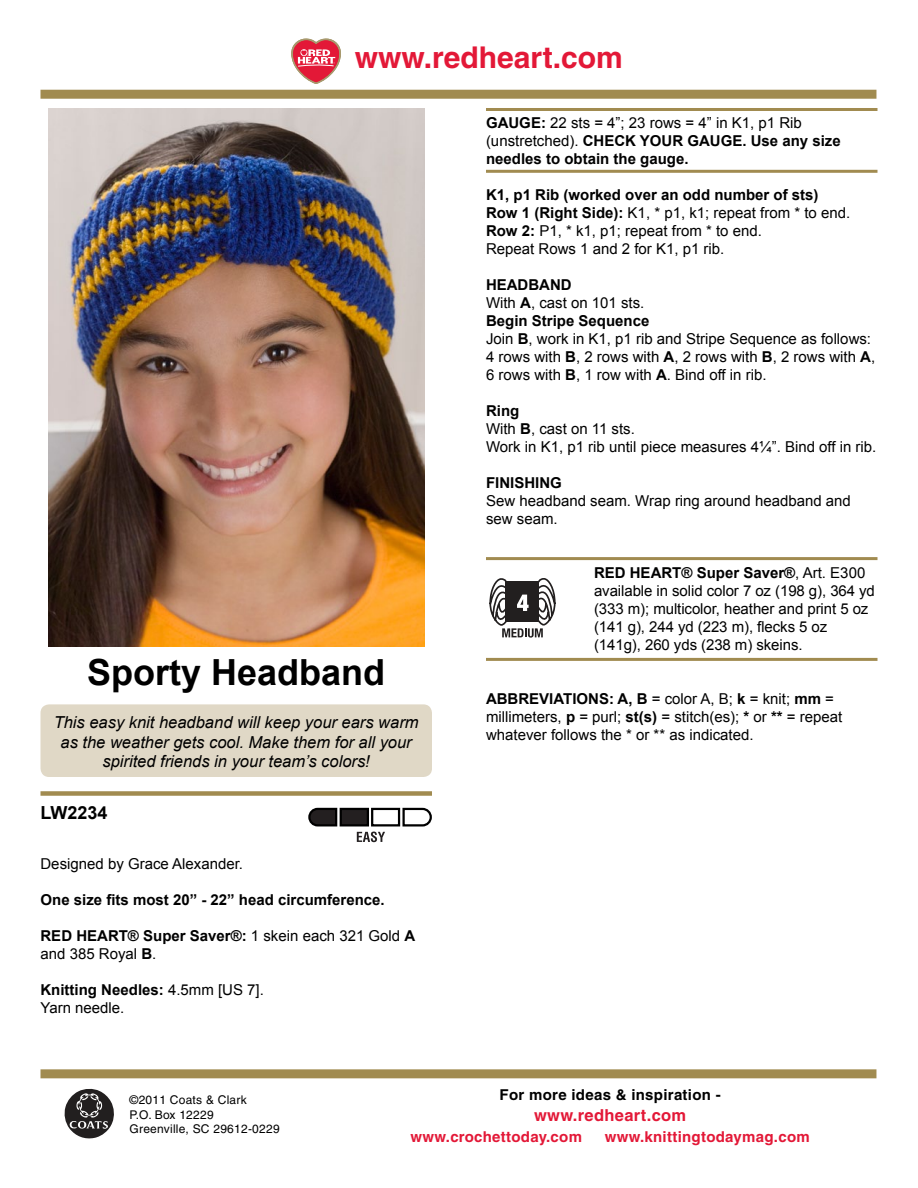
<style>
.page{position:relative;width:918px;height:1188px;background:#fff}
.page>*{position:absolute;margin:0;border:0;box-sizing:border-box;transform-origin:0 0}
.t1{font:700 36px "Arial";color:#000}
.t2{font:700 30px "Helvetica";color:#e31837}
.t3{font:700 18px "Arial";color:#000}
.t4{font:italic 16.5px/19.8px "Arial";color:#000;text-align:center}
.t5{font:700 16.5px "Helvetica";letter-spacing:.02em;color:#e31837}
.t6{font:15px/18px "Arial";color:#000}
.t7{font:700 15px/18px "Arial";color:#000}
.t8{font:700 15px "Helvetica";letter-spacing:.02em;color:#e31837}
.t9{font:700 15px "Helvetica";letter-spacing:.02em;color:#000}
.t10{font:12px/14.4px "Helvetica";letter-spacing:.02em;color:#000}
.s1{font-weight:400}
.s2{font-weight:700}
</style>
<div class="page">
<div style="left:40px;top:90px;width:836px;height:9px;background:#a18b50"></div>
<div style="left:40px;top:1069px;width:836px;height:9px;background:#a18b50"></div>
<svg style="left:292px;top:39px;width:49px;height:45px"></svg>
<svg style="left:64px;top:1088px;width:50px;height:51px"></svg>
<img style="left:48px;top:108px;width:376px;height:538px">
<div style="left:40px;top:791px;width:392px;height:5px;background:#a18b50"></div>
<svg style="left:308px;top:807px;width:124px;height:35px"></svg>
<hr style="left:486px;top:108px;width:392px;height:3px;background:#a18b50">
<hr style="left:486px;top:170px;width:392px;height:3px;background:#a18b50">
<hr style="left:486px;top:557px;width:392px;height:3px;background:#a18b50">
<hr style="left:486px;top:658px;width:392px;height:3px;background:#a18b50">
<svg style="left:489px;top:578px;width:67px;height:60px"></svg>
<div style="left:40px;top:704px;width:392px;height:73px;background:#e0d8c6;border-radius:9px"></div>
<h2 class="t2" style="left:355px;top:39px;width:269px">www.redheart.com</h2>
<p class="t7" style="left:486px;top:114px;width:356px">GAUGE: <span class="s1">22 sts = 4”; 23 rows = 4” in K1, p1 Rib (unstretched).</span> CHECK YOUR GAUGE. Use any size needles to obtain the gauge.</p>
<p class="t6" style="left:486px;top:186px;width:366px"><span class="s2">K1, p1 Rib (worked over an odd number of sts)<br>Row 1 (Right Side):</span> K1, * p1, k1; repeat from * to end.<br><span class="s2">Row 2:</span> P1, * k1, p1; repeat from * to end.<br>Repeat Rows 1 and 2 for K1, p1 rib.</p>
<p class="t6" style="left:486px;top:276px;width:391px"><span class="s2">HEADBAND<br></span>With <span class="s2">A</span>, cast on 101 sts.<br><span class="s2">Begin Stripe Sequence<br></span>Join <span class="s2">B</span>, work in K1, p1 rib and Stripe Sequence as follows:<br>4 rows with <span class="s2">B</span>, 2 rows with <span class="s2">A</span>, 2 rows with <span class="s2">B</span>, 2 rows with <span class="s2">A</span>, 6 rows with <span class="s2">B</span>, 1 row with <span class="s2">A</span>. Bind off in rib.</p>
<p class="t6" style="left:486px;top:402px;width:392px"><span class="s2">Ring<br></span>With <span class="s2">B</span>, cast on 11 sts.<br>Work in K1, p1 rib until piece measures 4¼”. Bind off in rib.</p>
<p class="t7" style="left:486px;top:474px;width:77px">FINISHING</p>
<p class="t6" style="left:486px;top:492px;width:366px">Sew headband seam. Wrap ring around headband and sew seam.</p>
<h1 class="t1" style="left:87px;top:652px;width:300px">Sporty Headband</h1>
<p class="t4" style="left:54px;top:712px;width:366px">This easy knit headband will keep your ears warm as the weather gets cool. Make them for all your spirited friends in your team’s colors!</p>
<p class="t3" style="left:40px;top:802px;width:69px">LW2234</p>
<p class="t6" style="left:40px;top:854px;width:204px">Designed by Grace Alexander.</p>
<p class="t7" style="left:40px;top:890px;width:346px">One size fits most 20” - 22” head circumference.</p>
<p class="t6" style="left:40px;top:926px;width:376px"><span class="s2">RED HEART® Super Saver®:</span> 1 skein each 321 Gold <span class="s2">A </span>and 385 Royal <span class="s2">B</span>.</p>
<p class="t6" style="left:40px;top:980px;width:225px"><span class="s2">Knitting Needles:</span> 4.5mm [US 7].<br>Yarn needle.</p>
<p class="t6" style="left:594px;top:564px;width:282px"><span class="s2">RED HEART® Super Saver®</span>, Art. E300 available in solid color 7 oz (198 g), 364 yd (333 m); multicolor, heather and print 5 oz (141 g), 244 yd (223 m), flecks 5 oz (141g), 260 yds (238 m) skeins.</p>
<p class="t7" style="left:486px;top:690px;width:22px">Abbre</p>
<p class="t7" style="left:539px;top:690px;width:20px">viations</p>
<p class="t6" style="left:486px;top:690px;width:358px;text-indent:123px"><span class="s2">: A, B</span> = color A, B; <span class="s2">k</span> = knit; <span class="s2">mm</span> = millimeters, <span class="s2">p</span> = purl; <span class="s2">st(s)</span> = stitch(es); <span class="s2">*</span> or <span class="s2">**</span> = repeat whatever follows the * or ** as indicated.</p>
<p class="t10" style="left:130px;top:1093px;width:152px">©2011 Coats &amp; Clark<br>P.O. Box 12229<br>Greenville, SC 29612-0229</p>
<p class="t9" style="left:500px;top:1086px;width:223px">For more ideas &amp; inspiration -</p>
<p class="t5" style="left:534px;top:1105px;width:154px">www.redheart.com</p>
<p class="t8" style="left:411px;top:1128px;width:173px">www.crochettoday.com</p>
<p class="t8" style="left:605px;top:1128px;width:207px">www.knittingtodaymag.com</p>
</div>
